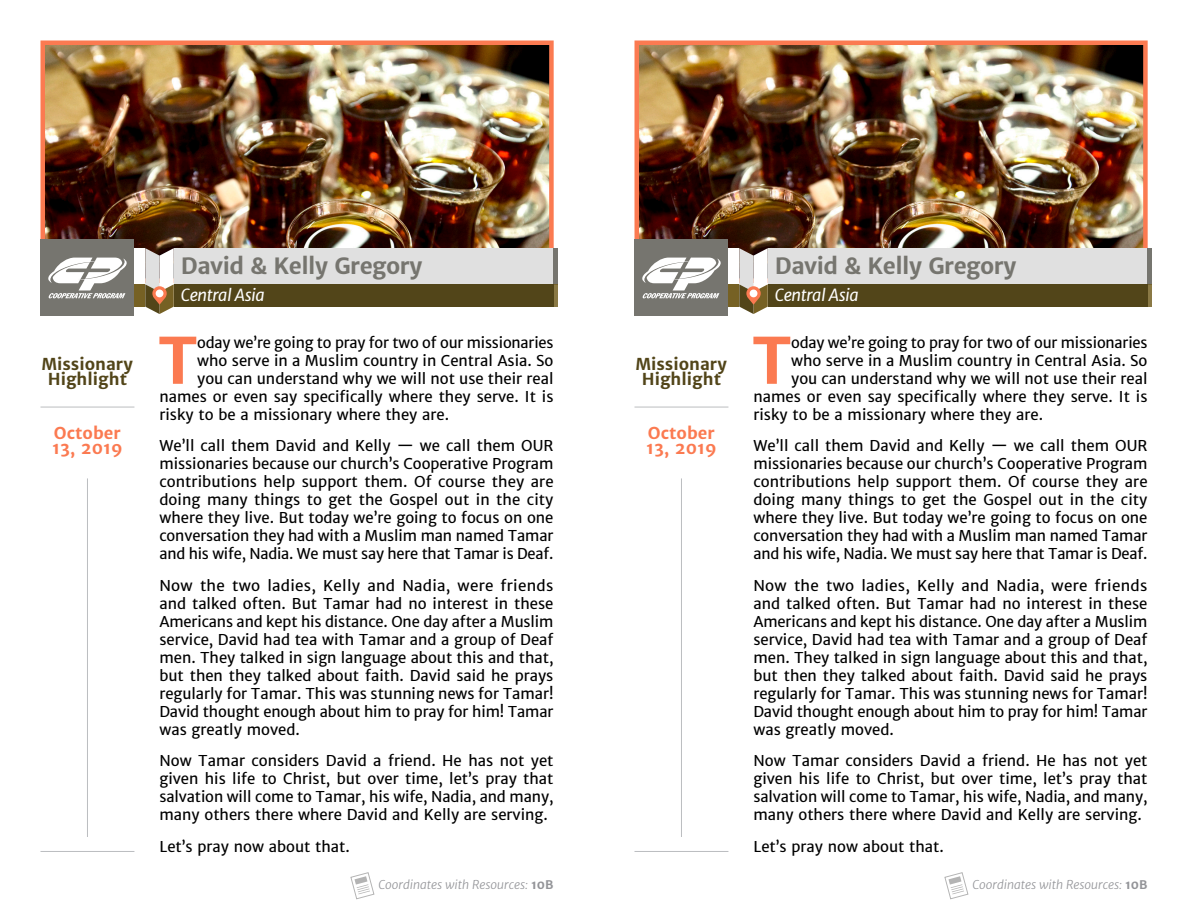
<style>
.page{position:relative;width:1188px;height:918px;background:#fff}
.page>*{position:absolute;margin:0;border:0;box-sizing:border-box;transform-origin:0 0}
.t1{font:700 63.45px "Merriweather Sans";color:#fb7a51}
.t2{font:700 22.5px "Merriweather Sans";letter-spacing:-.025em;color:#76756f}
.t3{font:700 16.5px/15px "Merriweather Sans";color:#524519;text-align:center}
.t4{font:700 16.5px/15px "Merriweather Sans";color:#fb7a51}
.t5{font:italic 16.5px "Merriweather Sans";letter-spacing:-.025em;color:#fff}
.t6{font:15px/18px "Merriweather Sans";color:#000;text-align:justify}
.t7{font:italic 300 12px "Merriweather Sans";color:#939498}
.s1{font-weight:700;font-style:normal}
</style>
<div class="page">
<img style="left:639px;top:45px;width:504px;height:203px">
<div style="left:634px;top:40px;width:514px;height:243px;border:4px solid #fb7a51"></div>
<div style="left:721px;top:248px;width:18px;height:36px;background:#fff"></div>
<div style="left:721px;top:284px;width:18px;height:23px;background:#766124"></div>
<div style="left:768px;top:248px;width:380px;height:36px;background:#e0e0e0"></div>
<hr style="left:1148px;top:248px;width:4px;height:36px;background:#76756f">
<hr style="left:1148px;top:284px;width:4px;height:23px;background:#8a7945">
<div style="left:768px;top:284px;width:380px;height:23px;background:#524519"></div>
<svg style="left:739px;top:248px;width:29px;height:66px"></svg>
<hr style="left:634px;top:851px;width:94px;height:1px;background:#bbbdc0">
<hr style="left:634px;top:407px;width:94px;height:1px;background:#bbbdc0">
<hr style="left:681px;top:478px;width:1px;height:359px;background:#bbbdc0">
<svg style="left:944px;top:872px;width:25px;height:28px"></svg>
<div style="left:634px;top:240px;width:94px;height:76px;background:#76756f"></div>
<svg style="left:642px;top:258px;width:79px;height:40px"></svg>
<img style="left:45px;top:45px;width:504px;height:203px">
<div style="left:40px;top:40px;width:514px;height:243px;border:4px solid #fb7a51"></div>
<div style="left:127px;top:248px;width:18px;height:36px;background:#fff"></div>
<div style="left:127px;top:284px;width:18px;height:23px;background:#766124"></div>
<div style="left:174px;top:248px;width:380px;height:36px;background:#e0e0e0"></div>
<hr style="left:554px;top:248px;width:4px;height:36px;background:#76756f">
<hr style="left:554px;top:284px;width:4px;height:23px;background:#8a7945">
<div style="left:174px;top:284px;width:380px;height:23px;background:#524519"></div>
<svg style="left:145px;top:248px;width:29px;height:66px"></svg>
<hr style="left:40px;top:851px;width:94px;height:1px;background:#bbbdc0">
<hr style="left:40px;top:407px;width:94px;height:1px;background:#bbbdc0">
<hr style="left:87px;top:478px;width:1px;height:359px;background:#bbbdc0">
<svg style="left:350px;top:872px;width:25px;height:28px"></svg>
<div style="left:40px;top:240px;width:94px;height:76px;background:#76756f"></div>
<svg style="left:48px;top:258px;width:79px;height:40px"></svg>
<p class="t3" style="left:42px;top:356px;width:92px">Missionary<br>Highlight</p>
<p class="t4" style="left:52px;top:425px;width:72px">October<br>13, 2019</p>
<h2 class="t2" style="left:181px;top:252px;width:243px">David &amp; Kelly Gregory</h2>
<p class="t5" style="left:181px;top:284px;width:85px">Central Asia</p>
<p class="t6" style="left:197px;top:333px;width:358px">oday we’re going to pray for two of our missionaries</p>
<p class="t6" style="left:197px;top:351px;width:358px">who serve in a Muslim country in Central Asia. So</p>
<p class="t6" style="left:197px;top:369px;width:358px">you can understand why we will not use their real</p>
<p class="t6" style="left:159px;top:387px;width:396px">names or even say specifically where they serve. It is</p>
<p class="t6" style="left:159px;top:405px;width:291px">risky to be a missionary where they are.</p>
<p class="t6" style="left:159px;top:437px;width:396px">We’ll call them David and Kelly — we call them OUR missionaries because our church’s Cooperative Program contributions help support them. Of course they are doing many things to get the Gospel out in the city where they live. But today we’re going to focus on one conversation they had with a Muslim man named Tamar and his wife, Nadia. We must say here that Tamar is Deaf.</p>
<p class="t6" style="left:159px;top:576px;width:396px">Now the two ladies, Kelly and Nadia, were friends and talked often. But Tamar had no interest in these Americans and kept his distance. One day after a Muslim service, David had tea with Tamar and a group of Deaf men. They talked in sign language about this and that, but then they talked about faith. David said he prays regularly for Tamar. This was stunning news for Tamar!<br>David thought enough about him to pray for him! Tamar was greatly moved.</p>
<p class="t6" style="left:159px;top:752px;width:396px">Now Tamar considers David a friend. He has not yet given his life to Christ, but over time, let’s pray that salvation will come to Tamar, his wife, Nadia, and many, many others there where David and Kelly are serving.</p>
<p class="t6" style="left:159px;top:837px;width:192px">Let’s pray now about that.</p>
<h1 class="t1" style="left:159px;top:320px;width:40px">T</h1>
<p class="t7" style="left:379px;top:877px;width:176px">Coordinates with Resources: <span class="s1">10B</span></p>
<p class="t3" style="left:636px;top:356px;width:92px">Missionary</p>
<p class="t3" style="left:642px;top:371px;width:81px">Highlight</p>
<p class="t4" style="left:646px;top:425px;width:72px">October<br>13, 2019</p>
<h2 class="t2" style="left:775px;top:252px;width:243px">David &amp; Kelly Gregory</h2>
<p class="t5" style="left:775px;top:284px;width:85px">Central Asia</p>
<h1 class="t1" style="left:753px;top:320px;width:40px">T</h1>
<p class="t6" style="left:791px;top:333px;width:358px">oday we’re going to pray for two of our missionaries</p>
<p class="t6" style="left:791px;top:351px;width:358px">who serve in a Muslim country in Central Asia. So</p>
<p class="t6" style="left:791px;top:369px;width:358px">you can understand why we will not use their real</p>
<p class="t6" style="left:753px;top:387px;width:396px">names or even say specifically where they serve. It is</p>
<p class="t6" style="left:753px;top:405px;width:291px">risky to be a missionary where they are.</p>
<p class="t6" style="left:753px;top:437px;width:396px">We’ll call them David and Kelly — we call them OUR missionaries because our church’s Cooperative Program contributions help support them. Of course they are doing many things to get the Gospel out in the city where they live. But today we’re going to focus on one conversation they had with a Muslim man named Tamar and his wife, Nadia. We must say here that Tamar is Deaf.</p>
<p class="t6" style="left:753px;top:576px;width:396px">Now the two ladies, Kelly and Nadia, were friends and talked often. But Tamar had no interest in these Americans and kept his distance. One day after a Muslim service, David had tea with Tamar and a group of Deaf men. They talked in sign language about this and that, but then they talked about faith. David said he prays regularly for Tamar. This was stunning news for Tamar!<br>David thought enough about him to pray for him! Tamar was greatly moved.</p>
<p class="t6" style="left:753px;top:752px;width:396px">Now Tamar considers David a friend. He has not yet given his life to Christ, but over time, let’s pray that salvation will come to Tamar, his wife, Nadia, and many, many others there where David and Kelly are serving.</p>
<p class="t6" style="left:753px;top:837px;width:192px">Let’s pray now about that.</p>
<p class="t7" style="left:973px;top:877px;width:176px">Coordinates with Resources: <span class="s1">10B</span></p>
</div>
